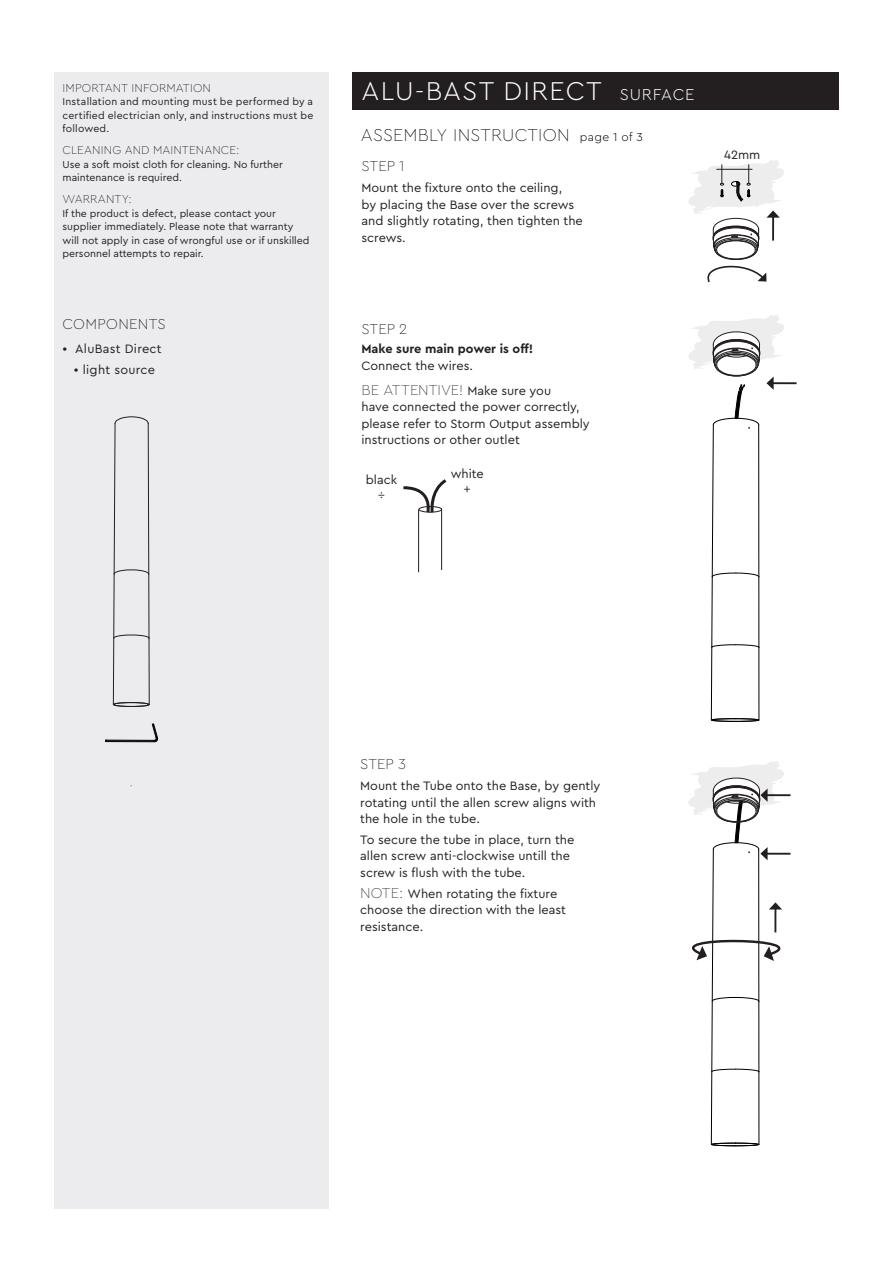
<style>
.page{position:relative;width:893px;height:1263px;background:#fff}
.page>*{position:absolute;margin:0;border:0;box-sizing:border-box;transform-origin:0 0}
.Overskrift{font:300 27px "Cera Pro";letter-spacing:.05em;color:#fff}
.tekst{font:100 18px "Cera Pro";letter-spacing:.01em;color:#000}
.t1{font:100 15px "Cera Pro";color:#231f20}
.Underoverskrift_4{font:100 15px "Cera Pro";letter-spacing:-.005em;color:#000}
.STEP_skrift{font:100 15px "Cera Pro";letter-spacing:.02em;color:#000}
.Underoverskrift_4-2{font:12.75px/16.5px "Cera Pro";color:#231f20}
.Underoverskrift_4-3{font:12.75px "Cera Pro";letter-spacing:.02em;color:#231f20}
.t2{font:700 12.75px "Cera Pro";color:#231f20}
.tekst-2{font:100 12px "Cera Pro";letter-spacing:.01em;color:#000}
.STEP_skrift-2{font:100 12px "Cera Pro";letter-spacing:.01em;color:#000}
.tekst-3{font:10.5px/13.5px "Cera Pro";color:#231f20}
.s1{font-size:16.5px}
.s2{font-weight:300;font-size:12px}
.s3{font-weight:400;font-size:12.75px}
.s4{font-weight:100;font-size:15px}
</style>
<div class="page">
<div style="left:353px;top:72px;width:486px;height:38px;background:#231f20"></div>
<div style="left:54px;top:72px;width:275px;height:1137px;background:#ececee"></div>
<hr style="left:759px;top:647px;width:1px;height:73px;background:#000">
<hr style="left:759px;top:577px;width:1px;height:70px;background:#000">
<hr style="left:711px;top:577px;width:1px;height:70px;background:#000">
<svg style="left:711px;top:644px;width:48px;height:78px"></svg>
<hr style="left:759px;top:1072px;width:1px;height:72px;background:#000">
<hr style="left:759px;top:1001px;width:1px;height:71px;background:#000">
<hr style="left:711px;top:1001px;width:1px;height:71px;background:#000">
<svg style="left:711px;top:1069px;width:48px;height:77px"></svg>
<hr style="left:148px;top:574px;width:1px;height:64px;background:#231f20">
<hr style="left:113px;top:574px;width:1px;height:64px;background:#231f20">
<hr style="left:149px;top:638px;width:1px;height:66px;background:#231f20">
<hr style="left:113px;top:638px;width:1px;height:66px;background:#231f20">
<svg style="left:114px;top:417px;width:35px;height:157px"></svg>
<svg style="left:114px;top:635px;width:36px;height:4px"></svg>
<svg style="left:113px;top:702px;width:36px;height:5px"></svg>
<hr style="left:106px;top:741px;width:48px;height:1px;background:#000">
<hr style="left:106px;top:740px;width:49px;height:1px;background:#000">
<svg style="left:152px;top:724px;width:6px;height:18px"></svg>
<hr style="left:772px;top:382px;width:25px;height:2px;background:#231f20">
<svg style="left:688px;top:315px;width:97px;height:262px"></svg>
<svg style="left:688px;top:160px;width:96px;height:123px"></svg>
<hr style="left:716px;top:169px;width:36px;height:1px;background:#231f20">
<hr style="left:418px;top:509px;width:1px;height:63px;background:#231f20">
<hr style="left:441px;top:509px;width:1px;height:61px;background:#231f20">
<svg style="left:403px;top:479px;width:44px;height:36px"></svg>
<svg style="left:688px;top:761px;width:103px;height:240px"></svg>
<p class="STEP_skrift-2" style="left:63px;top:80px;width:150px">IMPORTANT INFORMATION</p>
<p class="tekst-3" style="left:63px;top:94px;width:252px;text-align:justify">Installation and mounting must be performed by a certified electrician only, and instructions must be followed.</p>
<p class="tekst-2" style="left:63px;top:142px;width:179px">CLEANING AND MAINTENANCE:</p>
<p class="tekst-3" style="left:63px;top:157px;width:222px">Use a soft moist cloth for cleaning. No further maintenance is required.</p>
<p class="tekst-2" style="left:63px;top:191px;width:71px">WARRANTY:</p>
<p class="tekst-3" style="left:63px;top:206px;width:215px">If the product is defect, please contact your</p>
<p class="tekst-3" style="left:63px;top:219px;width:248px">supplier immediately. Please note that warranty will not apply in case of wrongful use or if unskilled personnel attempts to repair.</p>
<p class="STEP_skrift" style="left:63px;top:314px;width:105px">COMPONENTS</p>
<p class="Underoverskrift_4-3" style="left:63px;top:340px;width:101px">• AluBast Direct</p>
<p class="Underoverskrift_4-3" style="left:74px;top:361px;width:83px">• light source</p>
<p class="Overskrift" style="left:361px;top:73px;width:335px">ALU-BAST DIRECT <span class="s1">SURFACE</span></p>
<p class="tekst" style="left:361px;top:123px;width:283px">ASSEMBLY INSTRUCTION <span class="s2">page 1 of 3</span></p>
<p class="Underoverskrift_4" style="left:361px;top:156px;width:45px">STEP 1</p>
<p class="Underoverskrift_4-2" style="left:361px;top:179px;width:223px">Mount the fixture onto the ceiling,<br>by placing the Base over the screws and slightly rotating, then tighten the screws.</p>
<p class="Underoverskrift_4-2" style="left:724px;top:146px;width:38px">42mm</p>
<p class="Underoverskrift_4" style="left:361px;top:319px;width:47px">STEP 2</p>
<p class="t2" style="left:361px;top:340px;width:173px">Make sure main power is off!</p>
<p class="Underoverskrift_4-2" style="left:361px;top:356px;width:113px">Connect the wires.</p>
<p class="t1" style="left:361px;top:380px;width:191px">BE ATTENTIVE! <span class="s3">Make sure you</span></p>
<p class="Underoverskrift_4-2" style="left:361px;top:398px;width:230px">have connected the power correctly, please refer to Storm Output assembly instructions or other outlet</p>
<p class="Underoverskrift_4-2" style="left:366px;top:471px;width:33px">black</p>
<p class="Underoverskrift_4-2" style="left:451px;top:465px;width:35px">white</p>
<p class="Underoverskrift_4" style="left:360px;top:754px;width:47px">STEP 3</p>
<p class="Underoverskrift_4-2" style="left:360px;top:777px;width:242px">Mount the Tube onto the Base, by gently rotating until the allen screw aligns with the hole in the tube.</p>
<p class="Underoverskrift_4-2" style="left:360px;top:831px;width:216px">To secure the tube in place, turn the allen screw anti-clockwise untill the screw is flush with the tube.</p>
<p class="Underoverskrift_4-2" style="left:360px;top:885px;width:207px"><span class="s4">NOTE:</span> When rotating the fixture choose the direction with the least resistance.</p>
</div>
